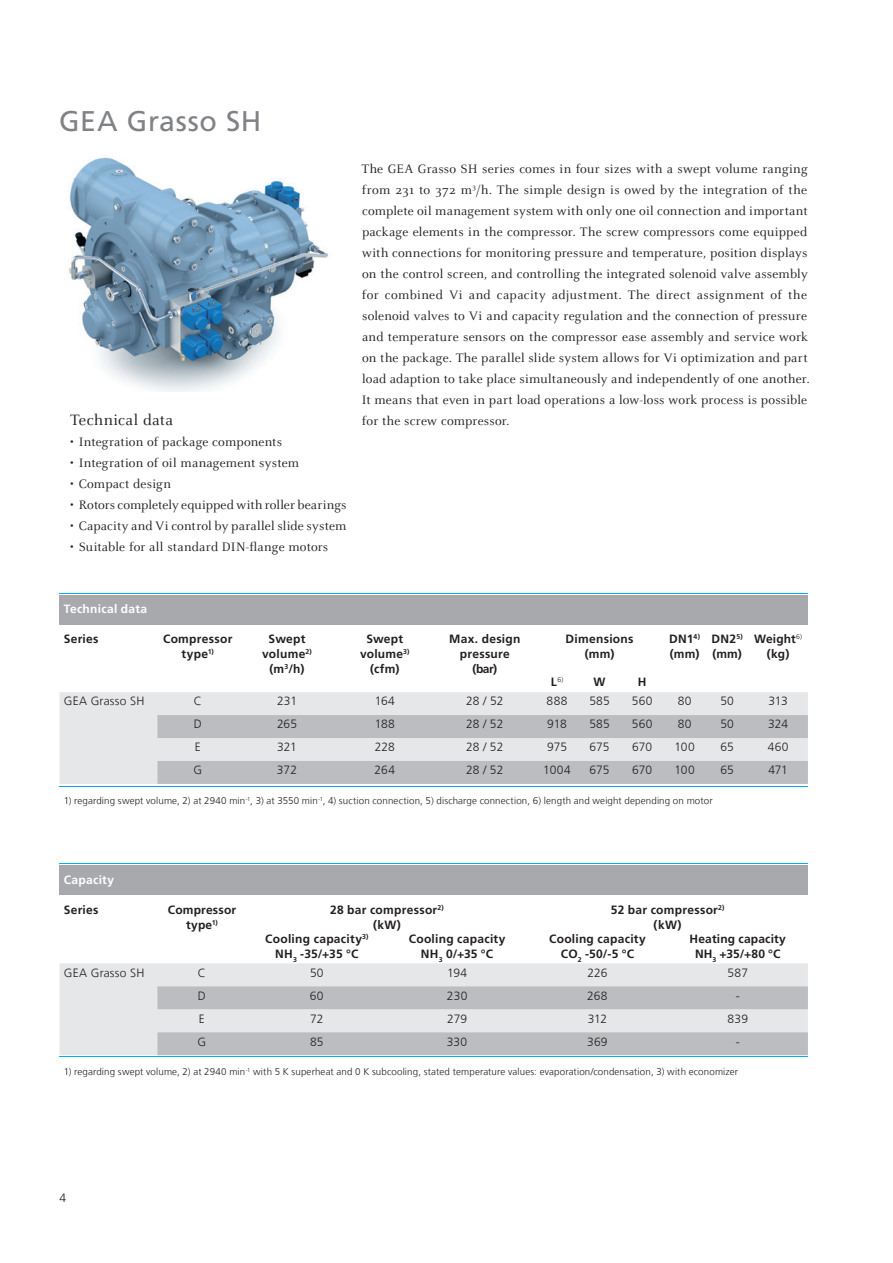
<style>
.page{position:relative;width:893px;height:1263px;background:#fff}
.page>*{position:absolute;margin:0;border:0;box-sizing:border-box;transform-origin:0 0}
.t1{font:28.5px "Frutiger LT Com";letter-spacing:.02em;color:#808285}
.t2{font:16.5px "Celeste OT";letter-spacing:.025em;color:#231f20}
.t3{font:13.5px/21px "Celeste OT";letter-spacing:.015em;color:#231f20}
.t4{font:700 12px/15px "Frutiger LT Com";letter-spacing:.02em;color:#231f20;text-align:center}
.t5{font:300 12px "Frutiger LT Com";letter-spacing:.01em;color:#231f20}
.t6{font:700 12px "Frutiger LT Com";letter-spacing:.025em;color:#fff}
.t7{font:300 9.75px "Frutiger LT Com";letter-spacing:.015em;color:#231f20}
.t8{font:300 6.9px "Frutiger LT Com";color:#231f20}
.s1{font-weight:700;font-size:12px}
</style>
<div class="page">
<img style="left:69px;top:157px;width:259px;height:234px">
<div style="left:60px;top:595px;width:748px;height:30px;background:#a8a9ad"></div>
<div style="left:60px;top:692px;width:748px;height:92px;background:#e6e7e9"></div>
<svg style="left:157px;top:715px;width:651px;height:69px;background:#cacbcd"></svg>
<div style="left:60px;top:865px;width:748px;height:30px;background:#a8a9ad"></div>
<div style="left:60px;top:963px;width:748px;height:92px;background:#e6e7e9"></div>
<svg style="left:157px;top:986px;width:651px;height:69px;background:#cacbce"></svg>
<hr style="left:60px;top:786px;width:748px;height:1px;background:#00aeef">
<hr style="left:60px;top:593px;width:748px;height:1px;background:#00aeef">
<hr style="left:60px;top:1056px;width:748px;height:1px;background:#00aeef">
<hr style="left:60px;top:863px;width:748px;height:1px;background:#00aeef">
<h1 class="t1" style="left:59px;top:104px;width:204px">GEA Grasso SH</h1>
<p class="t3" style="left:362px;top:158px;width:450px">The GEA Grasso SH series comes in four sizes with a swept volume ranging from 231 to 372 m<sup>3</sup>/h. The simple design is owed by the integration of the complete oil management system with only one oil connection and important package elements in the compressor. The screw compressors come equipped with connections for monitoring pressure and temperature, position displays on the control screen, and controlling the integrated solenoid valve assembly for combined Vi and capacity adjustment. The direct assignment of the solenoid valves to Vi and capacity regulation and the connection of pressure and temperature sensors on the compressor ease assembly and service work on the package. The parallel slide system allows for Vi optimization and part load adaption to take place simultaneously and independently of one another.<br>It means that even in part load operations a low-loss work process is possible</p>
<p class="t2" style="left:70px;top:411px;width:104px">Technical data</p>
<p class="t3" style="left:362px;top:410px;width:149px">for the screw compressor.</p>
<p class="t3" style="left:70px;top:431px;width:214px">• Integration of package components</p>
<p class="t3" style="left:70px;top:452px;width:231px">• Integration of oil management system</p>
<p class="t3" style="left:70px;top:473px;width:102px">• Compact design</p>
<p class="t3" style="left:70px;top:494px;width:278px">• Rotors completely equipped with roller bearings</p>
<p class="t3" style="left:70px;top:515px;width:278px">• Capacity and Vi control by parallel slide system</p>
<p class="t3" style="left:70px;top:536px;width:260px">• Suitable for all standard DIN-flange motors</p>
<p class="t6" style="left:64px;top:602px;width:85px">Technical data</p>
<p class="t4" style="left:64px;top:631px;width:36px">Series</p>
<p class="t4" style="left:163px;top:631px;width:71px">Compressor type<sup>1)</sup></p>
<p class="t4" style="left:262px;top:631px;width:51px">Swept volume<sup>2) </sup>(m<sup>3</sup>/h)</p>
<p class="t4" style="left:360px;top:631px;width:51px">Swept volume<sup>3) </sup>(cfm)</p>
<p class="t4" style="left:449px;top:631px;width:73px">Max. design pressure (bar)</p>
<p class="t4" style="left:566px;top:631px;width:69px">Dimensions (mm)</p>
<p class="t4" style="left:669px;top:631px;width:32px;text-align:left">DN1<sup>4) </sup>(mm)</p>
<p class="t4" style="left:711px;top:631px;width:33px;text-align:left">DN2<sup>5) </sup>(mm)</p>
<p class="t4" style="left:754px;top:631px;width:50px">Weight<sup>6) </sup>(kg)</p>
<p class="t8" style="left:551px;top:676px;width:14px"><span class="s1">L</span>6)</p>
<p class="t4" style="left:594px;top:675px;width:13px">W</p>
<p class="t4" style="left:638px;top:675px;width:10px">H</p>
<p class="t5" style="left:64px;top:694px;width:82px">GEA Grasso SH</p>
<p class="t5" style="left:194px;top:694px;width:10px">C</p>
<p class="t5" style="left:277px;top:694px;width:21px">231</p>
<p class="t5" style="left:375px;top:694px;width:22px">164</p>
<p class="t5" style="left:466px;top:694px;width:39px">28 / 52</p>
<p class="t5" style="left:547px;top:694px;width:22px">888</p>
<p class="t5" style="left:589px;top:694px;width:22px">585</p>
<p class="t5" style="left:632px;top:694px;width:22px">560</p>
<p class="t5" style="left:678px;top:694px;width:15px">80</p>
<p class="t5" style="left:720px;top:694px;width:15px">50</p>
<p class="t5" style="left:768px;top:694px;width:21px">313</p>
<p class="t5" style="left:194px;top:717px;width:10px">D</p>
<p class="t5" style="left:277px;top:717px;width:21px">265</p>
<p class="t5" style="left:375px;top:717px;width:22px">188</p>
<p class="t5" style="left:466px;top:717px;width:39px">28 / 52</p>
<p class="t5" style="left:547px;top:717px;width:21px">918</p>
<p class="t5" style="left:589px;top:717px;width:22px">585</p>
<p class="t5" style="left:632px;top:717px;width:22px">560</p>
<p class="t5" style="left:678px;top:717px;width:15px">80</p>
<p class="t5" style="left:720px;top:717px;width:15px">50</p>
<p class="t5" style="left:768px;top:717px;width:21px">324</p>
<p class="t5" style="left:195px;top:740px;width:7px">E</p>
<p class="t5" style="left:277px;top:740px;width:21px">321</p>
<p class="t5" style="left:375px;top:740px;width:22px">228</p>
<p class="t5" style="left:466px;top:740px;width:39px">28 / 52</p>
<p class="t5" style="left:547px;top:740px;width:22px">975</p>
<p class="t5" style="left:589px;top:740px;width:22px">675</p>
<p class="t5" style="left:632px;top:740px;width:22px">670</p>
<p class="t5" style="left:674px;top:740px;width:22px">100</p>
<p class="t5" style="left:720px;top:740px;width:15px">65</p>
<p class="t5" style="left:768px;top:740px;width:22px">460</p>
<p class="t5" style="left:193px;top:763px;width:10px">G</p>
<p class="t5" style="left:277px;top:763px;width:22px">372</p>
<p class="t5" style="left:375px;top:763px;width:22px">264</p>
<p class="t5" style="left:466px;top:763px;width:39px">28 / 52</p>
<p class="t5" style="left:543px;top:763px;width:29px">1004</p>
<p class="t5" style="left:589px;top:763px;width:22px">675</p>
<p class="t5" style="left:632px;top:763px;width:22px">670</p>
<p class="t5" style="left:674px;top:763px;width:22px">100</p>
<p class="t5" style="left:720px;top:763px;width:15px">65</p>
<p class="t5" style="left:768px;top:763px;width:21px">471</p>
<p class="t7" style="left:64px;top:795px;width:650px">1) regarding swept volume, 2) at 2940 min<sup>-1</sup>, 3) at 3550 min<sup>-1</sup>, 4) suction connection, 5) discharge connection, 6) length and weight depending on motor</p>
<p class="t6" style="left:64px;top:872px;width:52px">Capacity</p>
<p class="t4" style="left:64px;top:902px;width:36px">Series</p>
<p class="t4" style="left:168px;top:902px;width:70px">Compressor type<sup>1)</sup></p>
<p class="t4" style="left:330px;top:902px;width:115px">28 bar compressor<sup>2) </sup>(kW)</p>
<p class="t4" style="left:611px;top:902px;width:115px">52 bar compressor<sup>2) </sup>(kW)</p>
<p class="t4" style="left:265px;top:931px;width:105px">Cooling capacity<sup>3)<br></sup>NH<sub>3</sub> -35/+35 °C</p>
<p class="t4" style="left:409px;top:931px;width:98px">Cooling capacity<br>NH<sub>3</sub> 0/+35 °C</p>
<p class="t4" style="left:549px;top:931px;width:98px">Cooling capacity<br>CO<sub>2</sub> -50/-5 °C</p>
<p class="t4" style="left:690px;top:931px;width:98px">Heating capacity<br>NH<sub>3</sub> +35/+80 °C</p>
<p class="t5" style="left:64px;top:965px;width:82px">GEA Grasso SH</p>
<p class="t5" style="left:198px;top:965px;width:10px">C</p>
<p class="t5" style="left:310px;top:965px;width:15px">50</p>
<p class="t5" style="left:447px;top:965px;width:22px">194</p>
<p class="t5" style="left:587px;top:965px;width:22px">226</p>
<p class="t5" style="left:728px;top:965px;width:22px">587</p>
<p class="t5" style="left:198px;top:988px;width:10px">D</p>
<p class="t5" style="left:310px;top:988px;width:15px">60</p>
<p class="t5" style="left:447px;top:988px;width:22px">230</p>
<p class="t5" style="left:587px;top:988px;width:22px">268</p>
<p class="t5" style="left:736px;top:988px;width:5px">-</p>
<p class="t5" style="left:199px;top:1011px;width:7px">E</p>
<p class="t5" style="left:310px;top:1011px;width:15px">72</p>
<p class="t5" style="left:447px;top:1011px;width:21px">279</p>
<p class="t5" style="left:588px;top:1011px;width:21px">312</p>
<p class="t5" style="left:727px;top:1011px;width:22px">839</p>
<p class="t5" style="left:198px;top:1034px;width:10px">G</p>
<p class="t5" style="left:310px;top:1034px;width:15px">85</p>
<p class="t5" style="left:447px;top:1034px;width:22px">330</p>
<p class="t5" style="left:587px;top:1034px;width:22px">369</p>
<p class="t5" style="left:736px;top:1034px;width:5px">-</p>
<p class="t7" style="left:64px;top:1066px;width:676px">1) regarding swept volume, 2) at 2940 min<sup>-1</sup> with 5 K superheat and 0 K subcooling, stated temperature values: evaporation/condensation, 3) with economizer</p>
<p class="t5" style="left:60px;top:1191px;width:8px">4</p>
</div>
